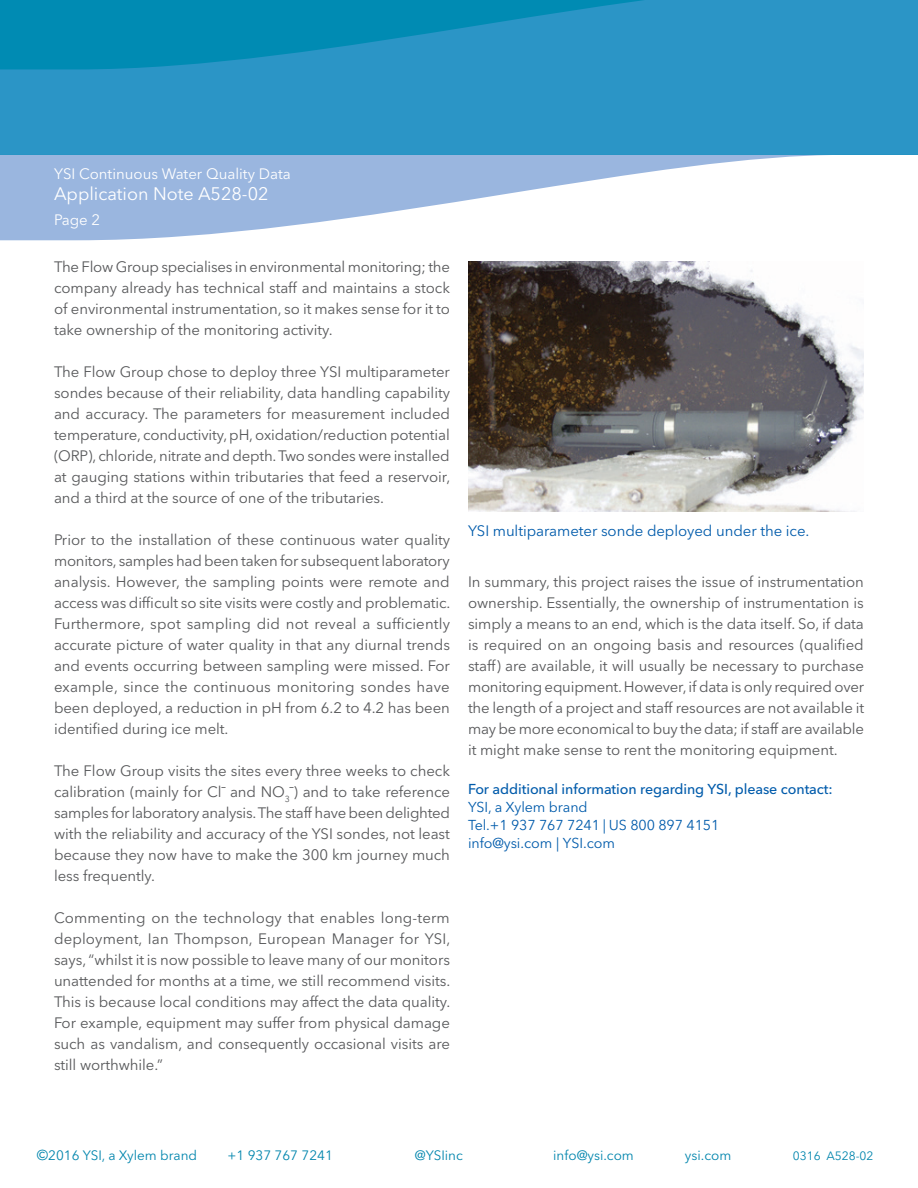
<style>
.page{position:relative;width:918px;height:1188px;background:#fff}
.page>*{position:absolute;margin:0;border:0;box-sizing:border-box;transform-origin:0 0}
.t1{font:18px "Avenir Next LT Pro";color:#fff}
.t2{font:15px/21px "Avenir Next LT Pro";letter-spacing:-.005em;color:#57585a;text-align:justify}
.t3{font:15px "Avenir Next LT Pro";letter-spacing:-.005em;color:#015bab}
.t4{font:15px "Avenir Next LT Pro";color:#fff}
.t5{font:14.25px "Avenir Next LT Pro";letter-spacing:-.005em;color:#015bab}
.t6{font:500 14.25px "Avenir Next LT Pro";letter-spacing:-.005em;color:#015bab}
.t7{font:13.5px "Avenir Next LT Pro";color:#0085ad}
.t8{font:12px "Avenir Next LT Pro";color:#0085ad}
.s1{font-size:14.25px}
</style>
<div class="page">
<svg style="left:0;top:155px;width:828px;height:85px;fill:#9ab6df"></svg>
<svg style="left:0;top:0;width:918px;height:155px;background:#2292c2"></svg>
<img style="left:468px;top:261px;width:395px;height:251px">
<p class="t4" style="left:54px;top:165px;width:238px">YSI Continuous Water Quality Data</p>
<p class="t1" style="left:54px;top:183px;width:216px">Application Note A528-02</p>
<p class="t4" style="left:54px;top:211px;width:48px">Page 2</p>
<p class="t2" style="left:54px;top:257px;width:398px">The Flow Group specialises in environmental monitoring; the company already has technical staff and maintains a stock of environmental instrumentation, so it makes sense for it to take ownership of the monitoring activity.</p>
<p class="t2" style="left:54px;top:362px;width:398px">The Flow Group chose to deploy three YSI multiparameter sondes because of their reliability, data handling capability and accuracy. The parameters for measurement included temperature, conductivity, pH, oxidation/reduction potential (ORP), chloride, nitrate and depth. Two sondes were installed at gauging stations within tributaries that feed a reservoir, and a third at the source of one of the tributaries.</p>
<p class="t2" style="left:54px;top:530px;width:398px">Prior to the installation of these continuous water quality monitors, samples had been taken for subsequent laboratory analysis. However, the sampling points were remote and access was difficult so site visits were costly and problematic.<br>Furthermore, spot sampling did not reveal a sufficiently accurate picture of water quality in that any diurnal trends and events occurring between sampling were missed. For example, since the continuous monitoring sondes have been deployed, a reduction in pH from 6.2 to 4.2 has been identified during ice melt.</p>
<p class="t2" style="left:54px;top:761px;width:398px">The Flow Group visits the sites every three weeks to check calibration (mainly for Cl¯ and NO<sub>3</sub>¯) and to take reference samples for laboratory analysis. The staff have been delighted with the reliability and accuracy of the YSI sondes, not least because they now have to make the 300 km journey much less frequently.</p>
<p class="t2" style="left:54px;top:908px;width:398px">Commenting on the technology that enables long-term deployment, Ian Thompson, European Manager for YSI, says, “whilst it is now possible to leave many of our monitors unattended for months at a time, we still recommend visits.<br>This is because local conditions may affect the data quality.<br>For example, equipment may suffer from physical damage such as vandalism, and consequently occasional visits are still worthwhile.”</p>
<p class="t3" style="left:468px;top:522px;width:343px">YSI multiparameter sonde deployed under the ice.</p>
<p class="t2" style="left:468px;top:572px;width:398px">In summary, this project raises the issue of instrumentation ownership. Essentially, the ownership of instrumentation is simply a means to an end, which is the data itself. So, if data is required on an ongoing basis and resources (qualified staff) are available, it will usually be necessary to purchase monitoring equipment. However, if data is only required over the length of a project and staff resources are not available it may be more economical to buy the data; if staff are available it might make sense to rent the monitoring equipment.</p>
<p class="t6" style="left:468px;top:781px;width:366px">For additional information regarding YSI, please contact:</p>
<p class="t5" style="left:468px;top:799px;width:121px">YSI, a Xylem brand</p>
<p class="t5" style="left:468px;top:817px;width:253px">Tel.+1 937 767 7241 | US 800 897 4151</p>
<p class="t5" style="left:468px;top:835px;width:149px">info@ysi.com | YSI.com</p>
<p class="t7" style="left:37px;top:1147px;width:162px"><span class="s1">©</span>2016 YSI, a Xylem brand</p>
<p class="t7" style="left:228px;top:1147px;width:107px">+1 937 767 7241</p>
<p class="t7" style="left:415px;top:1147px;width:50px">@YSIinc</p>
<p class="t7" style="left:553px;top:1147px;width:82px">info@ysi.com</p>
<p class="t7" style="left:685px;top:1147px;width:48px">ysi.com</p>
<p class="t8" style="left:793px;top:1148px;width:82px">0316 A528-02</p>
</div>
